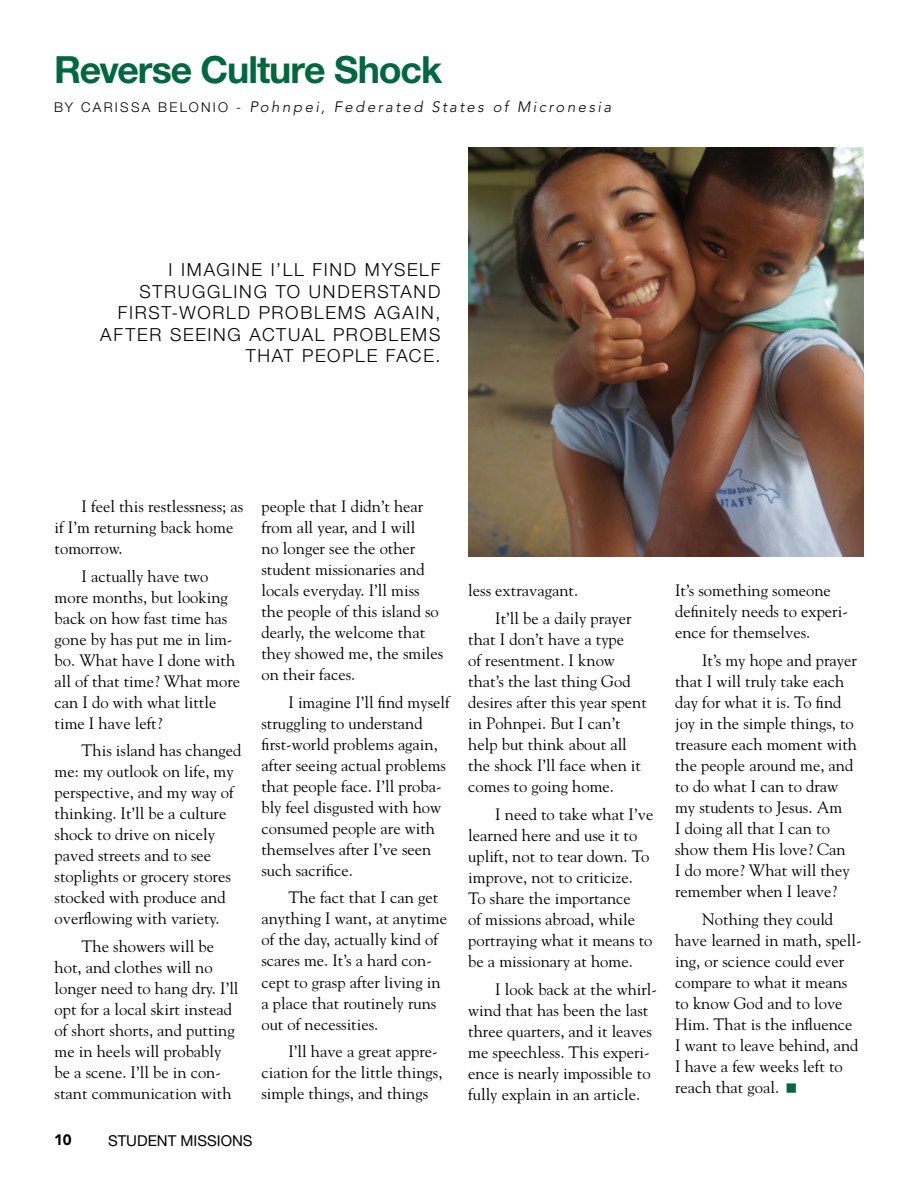
<style>
.page{position:relative;width:918px;height:1188px;background:#fff}
.page>*{position:absolute;margin:0;border:0;box-sizing:border-box;transform-origin:0 0}
.t1{font:700 37.5px "Helvetica Neue";letter-spacing:-.03em;color:#00673e}
.t2{font:300 18px/21.6px "Helvetica Neue";letter-spacing:.095em;color:#000;text-align:right}
.t3{font:16.5px/21px "Goudy Std";color:#000}
.t4{font:italic 300 15px "Avenir LT Std";letter-spacing:.165em;color:#000}
.t5{font:15px "Helvetica Neue";color:#000}
.t6{font:900 15px "Avenir LT Std";color:#000}
.s1{font-family:"Helvetica Neue";font-style:normal;font-size:13.5px}
</style>
<div class="page">
<img style="left:468px;top:147px;width:396px;height:410px">
<h1 class="t1" style="left:54px;top:47px;width:390px">Reverse Culture Shock</h1>
<p class="t4" style="left:54px;top:98px;width:559px"><span class="s1">BY CARISSA BELONIO -</span> Pohnpei, Federated States of Micronesia</p>
<p class="t2" style="left:100px;top:258px;width:342px">I IMAGINE I’LL FIND MYSELF<br>STRUGGLING TO UNDERSTAND<br>FIRST-WORLD PROBLEMS AGAIN,<br>AFTER SEEING ACTUAL PROBLEMS<br>THAT PEOPLE FACE.</p>
<p class="t3" style="left:55px;top:495px;width:190px;text-indent:27px">I feel this restlessness; as if I’m returning back home tomorrow.</p>
<p class="t3" style="left:55px;top:565px;width:187px;text-indent:27px">I actually have two more months, but looking back on how fast time has gone by has put me in lim&shy;bo. What have I done with all of that time? What more can I do with what little time I have left?</p>
<p class="t3" style="left:55px;top:740px;width:188px;text-indent:27px">This island has changed me: my outlook on life, my perspective, and my way of thinking. It’ll be a culture shock to drive on nicely paved streets and to see stoplights or grocery stores stocked with produce and overflowing with variety.</p>
<p class="t3" style="left:55px;top:936px;width:185px;text-indent:27px">The showers will be hot, and clothes will no longer need to hang dry. I’ll opt for a local skirt instead of short shorts, and putting me in heels will probably be a scene. I’ll be in con&shy;stant communication with</p>
<p class="t3" style="left:261px;top:495px;width:183px">people that I didn’t hear from all year, and I will<br>no longer see the other student missionaries and locals everyday. I’ll miss the people of this island so dearly, the welcome that they showed me, the smiles on their faces.</p>
<p class="t3" style="left:261px;top:691px;width:190px;text-indent:27px">I imagine I’ll find myself struggling to understand first-world problems again, after seeing actual problems that people face. I’ll proba&shy;bly feel disgusted with how consumed people are with themselves after I’ve seen such sacrifice.</p>
<p class="t3" style="left:261px;top:887px;width:187px;text-indent:27px">The fact that I can get anything I want, at anytime of the day, actually kind of scares me. It’s a hard con&shy;cept to grasp after living in a place that routinely runs out of necessities.</p>
<p class="t3" style="left:261px;top:1041px;width:183px;text-indent:27px">I’ll have a great appre&shy;ciation for the little things, simple things, and things</p>
<p class="t6" style="left:54px;top:1131px;width:19px">10</p>
<p class="t5" style="left:108px;top:1132px;width:146px">STUDENT MISSIONS</p>
<p class="t3" style="left:495px;top:577px;width:138px;line-height:27.8px;text-indent:-27px">less extravagant.<br>It’ll be a daily prayer</p>
<p class="t3" style="left:468px;top:629px;width:180px">that I don’t have a type<br>of resentment. I know that’s the last thing God desires after this year spent in Pohnpei. But I can’t help but think about all the shock I’ll face when it comes to going home.</p>
<p class="t3" style="left:468px;top:804px;width:187px;text-indent:27px">I need to take what I’ve learned here and use it to uplift, not to tear down. To improve, not to criticize.<br>To share the importance<br>of missions abroad, while portraying what it means to be a missionary at home.</p>
<p class="t3" style="left:468px;top:978px;width:190px;text-indent:27px">I look back at the whirl&shy;wind that has been the last three quarters, and it leaves me speechless. This experi&shy;ence is nearly impossible to fully explain in an article.</p>
<p class="t3" style="left:675px;top:580px;width:174px">It’s something someone definitely needs to experi&shy;ence for themselves.</p>
<p class="t3" style="left:675px;top:650px;width:183px;text-indent:27px">It’s my hope and prayer that I will truly take each day for what it is. To find joy in the simple things, to treasure each moment with the people around me, and to do what I can to draw my students to Jesus. Am<br>I doing all that I can to show them His love? Can<br>I do more? What will they remember when I leave?</p>
<p class="t3" style="left:675px;top:909px;width:188px;text-indent:27px">Nothing they could have learned in math, spell&shy;ing, or science could ever compare to what it means to know God and to love<br>Him. That is the influence<br>I want to leave behind, and<br>I have a few weeks left to reach that goal.</p>
</div>
